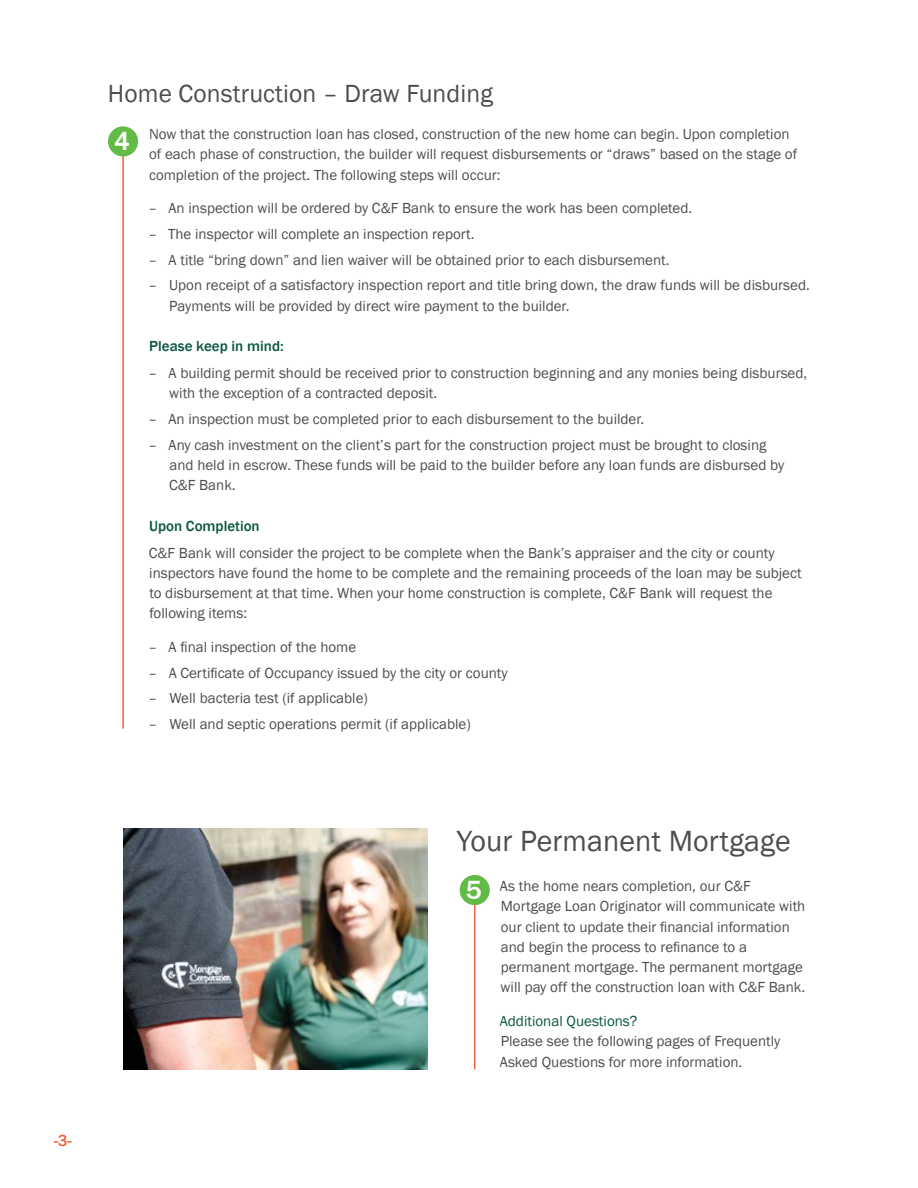
<style>
.page{position:relative;width:918px;height:1188px;background:#fff}
.page>*{position:absolute;margin:0;border:0;box-sizing:border-box;transform-origin:0 0}
.t1{font:30px "Franklin Gothic";letter-spacing:.005em;color:#4d4d4f}
.t2{font:500 27px "Franklin Gothic";color:#fff}
.t3{font:25.5px "Franklin Gothic";letter-spacing:.005em;color:#4d4d4f}
.t4{font:500 16.5px "Franklin Gothic";color:#f1613d}
.t5{font:15px/20.2px "Franklin Gothic";color:#4d4d4f}
.t6{font:500 15px "Franklin Gothic";color:#095641}
.t7{font:15px "Franklin Gothic";color:#095641}
</style>
<div class="page">
<hr style="left:122px;top:133px;width:2px;height:596px;background:#f1613d">
<div style="left:108px;top:126px;width:30px;height:30px;background:#62bb46;border-radius:50%"></div>
<img style="left:123px;top:828px;width:305px;height:241px">
<hr style="left:474px;top:881px;width:1px;height:188px;background:#f1613d">
<div style="left:460px;top:875px;width:30px;height:30px;background:#62bb46;border-radius:50%"></div>
<h3 class="t3" style="left:108px;top:78px;width:386px">Home Construction – Draw Funding</h3>
<p class="t5" style="left:149px;top:124px;width:650px">Now that the construction loan has closed, construction of the new home can begin. Upon completion of each phase of construction, the builder will request disbursements or “draws” based on the stage of completion of the project. The following steps will occur:</p>
<p class="t5" style="left:148px;top:199px;width:545px">– An inspection will be ordered by C&amp;F Bank to ensure the work has been completed.</p>
<p class="t5" style="left:148px;top:224px;width:328px">– The inspector will complete an inspection report.</p>
<p class="t5" style="left:148px;top:250px;width:523px">– A title “bring down” and lien waiver will be obtained prior to each disbursement.</p>
<p class="t5" style="left:169px;top:276px;width:642px;text-indent:-21px">– Upon receipt of a satisfactory inspection report and title bring down, the draw funds will be disbursed.<br>Payments will be provided by direct wire payment to the builder.</p>
<p class="t6" style="left:149px;top:337px;width:136px">Please keep in mind:</p>
<p class="t5" style="left:169px;top:363px;width:640px;text-indent:-21px">– A building permit should be received prior to construction beginning and any monies being disbursed, with the exception of a contracted deposit.</p>
<p class="t5" style="left:148px;top:409px;width:497px">– An inspection must be completed prior to each disbursement to the builder.</p>
<p class="t5" style="left:169px;top:435px;width:617px;text-indent:-21px">– Any cash investment on the client’s part for the construction project must be brought to closing and held in escrow. These funds will be paid to the builder before any loan funds are disbursed by<br>C&amp;F Bank.</p>
<p class="t6" style="left:149px;top:516px;width:112px">Upon Completion</p>
<p class="t5" style="left:149px;top:543px;width:654px">C&amp;F Bank will consider the project to be complete when the Bank’s appraiser and the city or county inspectors have found the home to be complete and the remaining proceeds of the loan may be subject to disbursement at that time. When your home construction is complete, C&amp;F Bank will request the following items:</p>
<p class="t5" style="left:148px;top:637px;width:209px">– A final inspection of the home</p>
<p class="t5" style="left:148px;top:663px;width:361px">– A Certificate of Occupancy issued by the city or county</p>
<p class="t5" style="left:148px;top:689px;width:221px">– Well bacteria test (if applicable)</p>
<p class="t5" style="left:148px;top:714px;width:324px">– Well and septic operations permit (if applicable)</p>
<h2 class="t2" style="left:114px;top:124px;width:17px">4</h2>
<p class="t4" style="left:54px;top:1130px;width:19px">-3-</p>
<h1 class="t1" style="left:457px;top:822px;width:336px">Your Permanent Mortgage</h1>
<p class="t5" style="left:500px;top:876px;width:307px">As the home nears completion, our C&amp;F Mortgage Loan Originator will communicate with our client to update their financial information and begin the process to refinance to a permanent mortgage. The permanent mortgage will pay off the construction loan with C&amp;F Bank.</p>
<p class="t7" style="left:500px;top:1012px;width:139px">Additional Questions?</p>
<p class="t5" style="left:500px;top:1032px;width:282px">Please see the following pages of Frequently<br>Asked Questions for more information.</p>
<h2 class="t2" style="left:466px;top:873px;width:17px">5</h2>
</div>
